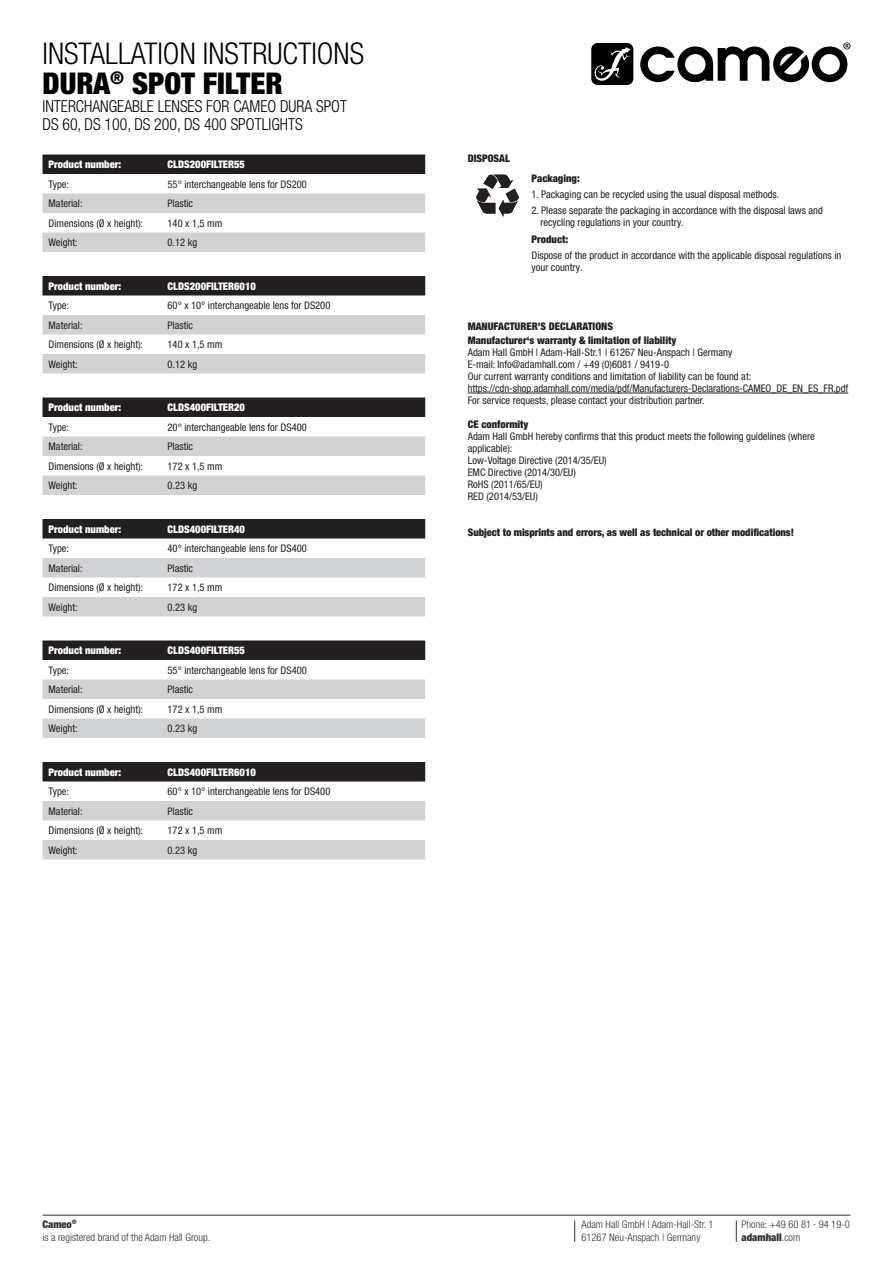
<style>
.page{position:relative;width:893px;height:1263px;background:#fff}
.page>*{position:absolute;margin:0;border:0;box-sizing:border-box;transform-origin:0 0}
.t1{font:300 condensed 30px/30px "Helvetica Neue LT Pro";color:#000001}
.t2{font:300 condensed 16.5px/18px "Helvetica Neue LT Pro";color:#000001;scale:.96 1}
.t3{font:condensed 10.5px/12px "Helvetica Neue LT Pro";color:#231f20}
.t4{font:900 condensed 10.5px "Helvetica Neue LT Pro";color:#fff}
.t5{font:900 condensed 10.5px/14.1px "Helvetica Neue LT Pro";color:#231f20}
.t6{font:300 condensed 10.5px/13.5px "Helvetica Neue LT Pro";color:#231f20}
.s1{font-weight:900}
</style>
<div class="page">
<svg style="left:574px;top:1221px;width:1px;height:20px"></svg>
<svg style="left:736px;top:1220px;width:1px;height:22px"></svg>
<hr style="left:43px;top:1215px;width:807px;height:1px;background:#231f20">
<svg style="left:591px;top:43px;width:42px;height:42px"></svg>
<svg style="left:640px;top:43px;width:210px;height:39px"></svg>
<div style="left:43px;top:154px;width:382px;height:20px;background:#231f20"></div>
<svg style="left:43px;top:193px;width:382px;height:59px"></svg>
<div style="left:43px;top:276px;width:382px;height:19px;background:#231f20"></div>
<svg style="left:43px;top:315px;width:382px;height:58px"></svg>
<div style="left:43px;top:397px;width:382px;height:20px;background:#231f20"></div>
<svg style="left:43px;top:436px;width:382px;height:59px"></svg>
<div style="left:43px;top:519px;width:382px;height:19px;background:#231f20"></div>
<svg style="left:43px;top:558px;width:382px;height:58px"></svg>
<div style="left:43px;top:640px;width:382px;height:20px;background:#231f20"></div>
<svg style="left:43px;top:679px;width:382px;height:59px"></svg>
<div style="left:43px;top:762px;width:382px;height:19px;background:#231f20"></div>
<svg style="left:43px;top:801px;width:382px;height:58px"></svg>
<hr style="left:468px;top:393px;width:380px;height:1px;background:#231f20">
<svg style="left:476px;top:174px;width:43px;height:43px"></svg>
<h1 class="t1" style="left:43px;top:38px;width:323px">INSTALLATION INSTRUCTIONS<br><span class="s1">DURA</span><sup>®</sup> <span class="s1">SPOT FILTER</span></h1>
<h2 class="t2" style="left:43px;top:97px;width:319px">INTERCHANGEABLE LENSES FOR CAMEO DURA SPOT<br>DS 60, DS 100, DS 200, DS 400 SPOTLIGHTS</h2>
<p class="t4" style="left:49px;top:158px;width:74px">Product number:</p>
<p class="t4" style="left:168px;top:158px;width:79px">CLDS200FILTER55</p>
<p class="t3" style="left:49px;top:178px;width:22px">Type:</p>
<p class="t3" style="left:168px;top:178px;width:141px">55° interchangeable lens for DS200</p>
<p class="t3" style="left:49px;top:197px;width:36px">Material:</p>
<p class="t3" style="left:168px;top:197px;width:27px">Plastic</p>
<p class="t3" style="left:49px;top:217px;width:96px">Dimensions (Ø x height):</p>
<p class="t3" style="left:168px;top:217px;width:56px">140 x 1,5 mm</p>
<p class="t3" style="left:49px;top:236px;width:31px">Weight:</p>
<p class="t3" style="left:168px;top:236px;width:31px">0.12 kg</p>
<p class="t4" style="left:49px;top:279px;width:74px">Product number:</p>
<p class="t4" style="left:168px;top:279px;width:90px">CLDS200FILTER6010</p>
<p class="t3" style="left:49px;top:299px;width:22px">Type:</p>
<p class="t3" style="left:168px;top:299px;width:164px">60° x 10° interchangeable lens for DS200</p>
<p class="t3" style="left:49px;top:319px;width:36px">Material:</p>
<p class="t3" style="left:168px;top:319px;width:27px">Plastic</p>
<p class="t3" style="left:49px;top:338px;width:96px">Dimensions (Ø x height):</p>
<p class="t3" style="left:168px;top:338px;width:56px">140 x 1,5 mm</p>
<p class="t3" style="left:49px;top:358px;width:31px">Weight:</p>
<p class="t3" style="left:168px;top:358px;width:31px">0.12 kg</p>
<p class="t4" style="left:49px;top:401px;width:74px">Product number:</p>
<p class="t4" style="left:168px;top:401px;width:79px">CLDS400FILTER20</p>
<p class="t3" style="left:49px;top:421px;width:22px">Type:</p>
<p class="t3" style="left:168px;top:421px;width:141px">20° interchangeable lens for DS400</p>
<p class="t3" style="left:49px;top:440px;width:36px">Material:</p>
<p class="t3" style="left:168px;top:440px;width:27px">Plastic</p>
<p class="t3" style="left:49px;top:460px;width:96px">Dimensions (Ø x height):</p>
<p class="t3" style="left:168px;top:460px;width:56px">172 x 1,5 mm</p>
<p class="t3" style="left:49px;top:479px;width:31px">Weight:</p>
<p class="t3" style="left:168px;top:479px;width:31px">0.23 kg</p>
<p class="t4" style="left:49px;top:522px;width:74px">Product number:</p>
<p class="t4" style="left:168px;top:522px;width:79px">CLDS400FILTER40</p>
<p class="t3" style="left:49px;top:542px;width:22px">Type:</p>
<p class="t3" style="left:168px;top:542px;width:141px">40° interchangeable lens for DS400</p>
<p class="t3" style="left:49px;top:562px;width:36px">Material:</p>
<p class="t3" style="left:168px;top:562px;width:27px">Plastic</p>
<p class="t3" style="left:49px;top:581px;width:96px">Dimensions (Ø x height):</p>
<p class="t3" style="left:168px;top:581px;width:56px">172 x 1,5 mm</p>
<p class="t3" style="left:49px;top:601px;width:31px">Weight:</p>
<p class="t3" style="left:168px;top:601px;width:31px">0.23 kg</p>
<p class="t4" style="left:49px;top:644px;width:74px">Product number:</p>
<p class="t4" style="left:168px;top:644px;width:79px">CLDS400FILTER55</p>
<p class="t3" style="left:49px;top:664px;width:22px">Type:</p>
<p class="t3" style="left:168px;top:664px;width:141px">55° interchangeable lens for DS400</p>
<p class="t3" style="left:49px;top:683px;width:36px">Material:</p>
<p class="t3" style="left:168px;top:683px;width:27px">Plastic</p>
<p class="t3" style="left:49px;top:703px;width:96px">Dimensions (Ø x height):</p>
<p class="t3" style="left:168px;top:703px;width:56px">172 x 1,5 mm</p>
<p class="t3" style="left:49px;top:722px;width:31px">Weight:</p>
<p class="t3" style="left:168px;top:722px;width:31px">0.23 kg</p>
<p class="t4" style="left:49px;top:765px;width:74px">Product number:</p>
<p class="t4" style="left:168px;top:765px;width:90px">CLDS400FILTER6010</p>
<p class="t3" style="left:49px;top:785px;width:22px">Type:</p>
<p class="t3" style="left:168px;top:785px;width:164px">60° x 10° interchangeable lens for DS400</p>
<p class="t3" style="left:49px;top:805px;width:36px">Material:</p>
<p class="t3" style="left:168px;top:805px;width:27px">Plastic</p>
<p class="t3" style="left:49px;top:824px;width:96px">Dimensions (Ø x height):</p>
<p class="t3" style="left:168px;top:824px;width:56px">172 x 1,5 mm</p>
<p class="t3" style="left:49px;top:844px;width:31px">Weight:</p>
<p class="t3" style="left:168px;top:844px;width:31px">0.23 kg</p>
<p class="t5" style="left:468px;top:151px;width:44px">DISPOSAL</p>
<p class="t5" style="left:531px;top:171px;width:50px">Packaging:</p>
<p class="t3" style="left:531px;top:188px;width:249px">1. Packaging can be recycled using the usual disposal methods.</p>
<p class="t3" style="left:540px;top:205px;width:284px;text-indent:-9px">2. Please separate the packaging in accordance with the disposal laws and recycling regulations in your country.</p>
<p class="t5" style="left:531px;top:232px;width:38px">Product:</p>
<p class="t3" style="left:531px;top:249px;width:311px">Dispose of the product in accordance with the applicable disposal regulations in your country.</p>
<p class="t5" style="left:468px;top:319px;width:210px">MANUFACTURER’S DECLARATIONS<br>Manufacturer‘s warranty &amp; limitation of liability</p>
<p class="t3" style="left:468px;top:346px;width:382px">Adam Hall GmbH | Adam-Hall-Str.1 | 61267 Neu-Anspach | Germany<br>E-mail: Info@adamhall.com / +49 (0)6081 / 9419-0<br>Our current warranty conditions and limitation of liability can be found at: https://cdn-shop.adamhall.com/media/pdf/Manufacturers-Declarations-CAMEO_DE_EN_ES_FR.pdf For service requests, please contact your distribution partner.</p>
<p class="t5" style="left:468px;top:417px;width:62px">CE conformity</p>
<p class="t3" style="left:468px;top:430px;width:349px">Adam Hall GmbH hereby confirms that this product meets the following guidelines (where applicable):<br>Low-Voltage Directive (2014/35/EU)<br>EMC Directive (2014/30/EU)<br>RoHS (2011/65/EU)<br>RED (2014/53/EU)</p>
<p class="t5" style="left:468px;top:525px;width:328px">Subject to misprints and errors, as well as technical or other modifications!</p>
<p class="t6" style="left:43px;top:1218px;width:169px;line-height:12.6px"><span class="s1">Cameo</span><sup>®<br></sup>is a registered brand of the Adam Hall Group.</p>
<p class="t6" style="left:581px;top:1217px;width:134px">Adam Hall GmbH | Adam-Hall-Str. 1<br>61267 Neu-Anspach | Germany</p>
<p class="t6" style="left:742px;top:1217px;width:110px">Phone: +49 60 81 · 94 19-0 <span class="s1">adamhall</span>.com</p>
</div>
